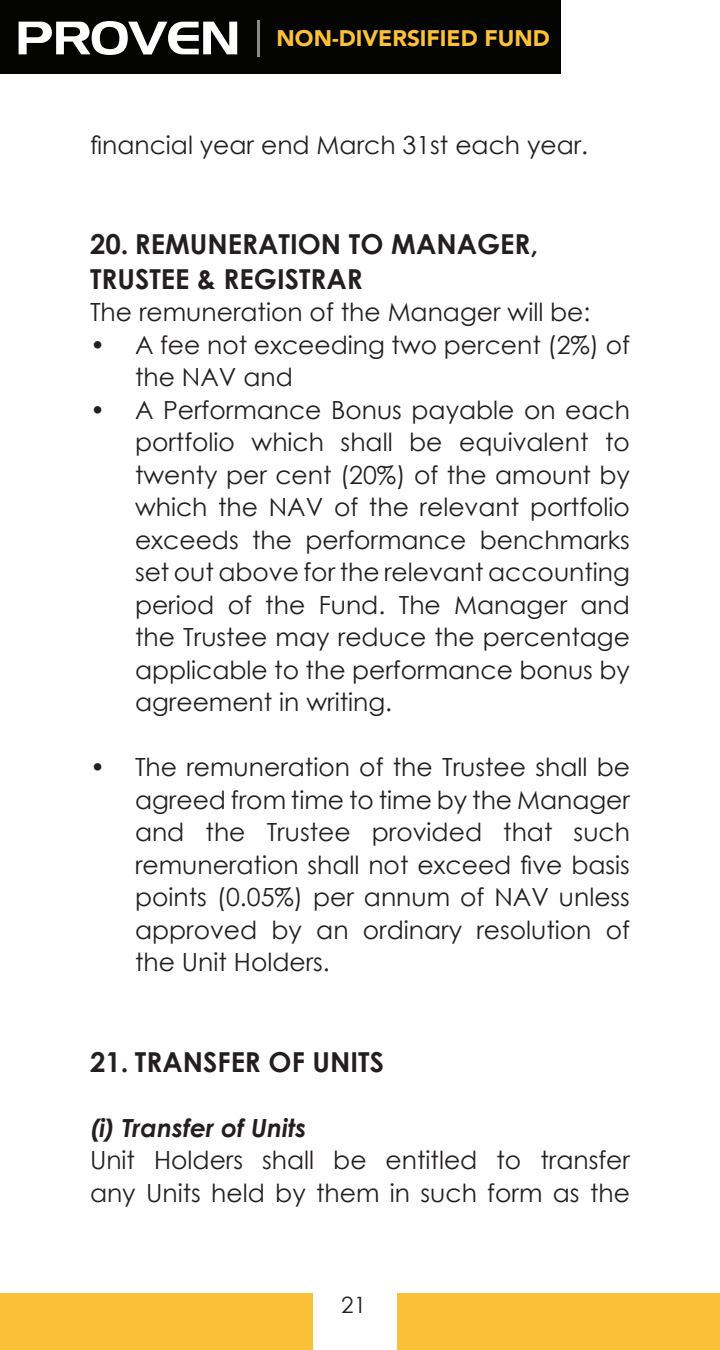
<style>
.page{position:relative;width:720px;height:1350px;background:#fff}
.page>*{position:absolute;margin:0;border:0;box-sizing:border-box;transform-origin:0 0}
.t1{font:700 27.5px/35px "Century Gothic";color:#231f20}
.t2{font:25px/32.5px "Century Gothic";color:#231f20}
.t3{font:italic 700 25px "Century Gothic";color:#231f20}
.t4{font:900 22.5px "Avenir";color:#fcc137}
.t5{font:22.5px "Century Gothic";color:#231f20}
</style>
<div class="page">
<div style="left:0;top:1293px;width:720px;height:57px;background:#fac138"></div>
<div style="left:313px;top:1280px;width:84px;height:70px;background:#fff"></div>
<div style="left:0;top:0;width:561px;height:74px;background:#040503"></div>
<hr style="left:257px;top:20px;width:2px;height:36px;background:#8c8b8b">
<svg style="left:19px;top:21px;width:218px;height:34px"></svg>
<p class="t4" style="left:277px;top:19px;width:275px">NON-DIVERSIFIED FUND</p>
<p class="t2" style="left:90px;top:128px;width:500px">financial year end March 31st each year.</p>
<p class="t1" style="left:90px;top:225px;width:450px">20. REMUNERATION TO MANAGER,<br>TRUSTEE &amp; REGISTRAR</p>
<p class="t2" style="left:90px;top:296px;width:502px">The remuneration of the Manager will be:</p>
<p class="t2" style="left:135px;top:328px;width:497px;text-indent:-45px">• A fee not exceeding two percent (2%) of the NAV and</p>
<p class="t2" style="left:135px;top:393px;width:497px;text-align:justify;text-indent:-45px">• A Performance Bonus payable on each portfolio which shall be equivalent to twenty per cent (20%) of the amount by which the NAV of the relevant portfolio exceeds the performance benchmarks set out above for the relevant accounting period of the Fund. The Manager and the Trustee may reduce the percentage applicable to the performance bonus by agreement in writing.</p>
<p class="t2" style="left:135px;top:751px;width:497px;text-align:justify;text-indent:-45px">• The remuneration of the Trustee shall be agreed from time to time by the Manager and the Trustee provided that such remuneration shall not exceed five basis points (0.05%) per annum of NAV unless approved by an ordinary resolution of the Unit Holders.</p>
<p class="t1" style="left:90px;top:1043px;width:296px">21. TRANSFER OF UNITS</p>
<p class="t3" style="left:90px;top:1108px;width:218px">(i) Transfer of Units</p>
<p class="t2" style="left:90px;top:1143px;width:542px">Unit Holders shall be entitled to transfer any Units held by them in such form as the</p>
<p class="t5" style="left:341px;top:1289px;width:26px">21</p>
</div>
